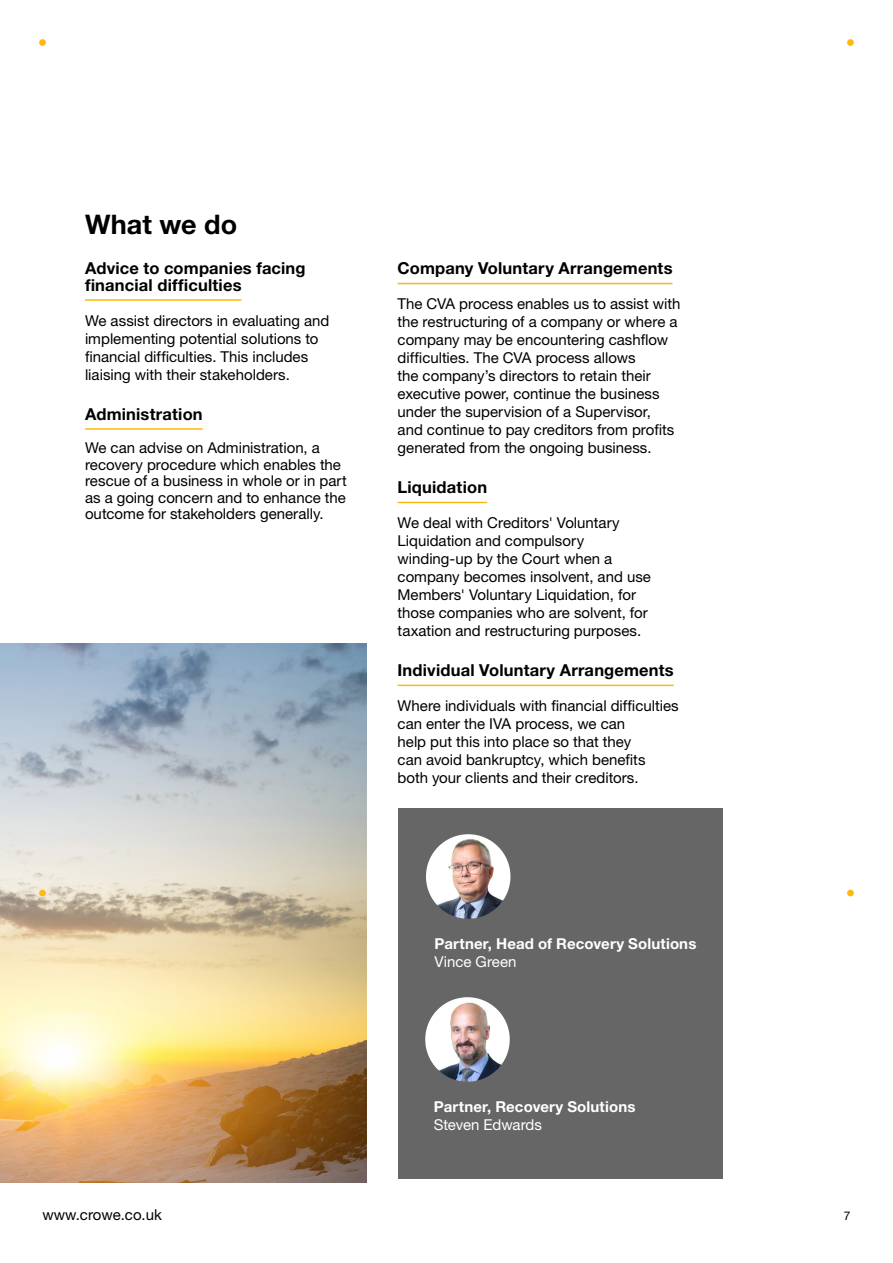
<style>
.page{position:relative;width:893px;height:1263px;background:#fff}
.page>*{position:absolute;margin:0;border:0;box-sizing:border-box;transform-origin:0 0}
.t1{font:700 27px "Helvetica Neue LT Std";letter-spacing:.005em;color:#000}
.t2{font:700 16.5px/16.5px "Helvetica Neue LT Std";letter-spacing:.01em;color:#000}
.t3{font:15px/18px "Helvetica Neue LT Std";color:#000}
.t4{font:700 15px "Helvetica Neue LT Std";letter-spacing:.01em;color:#fff}
.t5{font:15px "Helvetica Neue LT Std";color:#fff}
.t6{font:12px "Helvetica Neue LT Std";color:#000}
</style>
<div class="page">
<img style="left:0;top:643px;width:367px;height:539px">
<hr style="left:85px;top:299px;width:157px;height:2px;background:#fdb913">
<hr style="left:85px;top:428px;width:118px;height:2px;background:#fdb913">
<hr style="left:398px;top:283px;width:274px;height:1px;background:#fdb913">
<hr style="left:398px;top:502px;width:89px;height:1px;background:#fdb913">
<hr style="left:398px;top:685px;width:276px;height:1px;background:#fdb913">
<div style="left:39px;top:890px;width:7px;height:6px;background:#fdb913;border-radius:50%"></div>
<div style="left:847px;top:890px;width:7px;height:6px;background:#fdb913;border-radius:50%"></div>
<div style="left:39px;top:39px;width:7px;height:7px;background:#fdb913;border-radius:50%"></div>
<div style="left:847px;top:39px;width:7px;height:7px;background:#fdb913;border-radius:50%"></div>
<div style="left:399px;top:808px;width:324px;height:371px;background:#666"></div>
<img style="left:426px;top:834px;width:84px;height:85px;border-radius:42px">
<img style="left:425px;top:997px;width:85px;height:85px;border-radius:42px">
<h1 class="t1" style="left:85px;top:208px;width:154px">What we do</h1>
<p class="t2" style="left:85px;top:260px;width:222px">Advice to companies facing financial difficulties</p>
<p class="t3" style="left:85px;top:311px;width:246px">We assist directors in evaluating and implementing potential solutions to financial difficulties. This includes liaising with their stakeholders.</p>
<p class="t2" style="left:85px;top:405px;width:119px">Administration</p>
<p class="t3" style="left:85px;top:439px;width:263px;line-height:16.5px">We can advise on Administration, a recovery procedure which enables the rescue of a business in whole or in part as a going concern and to enhance the outcome for stakeholders generally.</p>
<p class="t2" style="left:398px;top:260px;width:276px">Company Voluntary Arrangements</p>
<p class="t3" style="left:398px;top:295px;width:284px">The CVA process enables us to assist with the restructuring of a company or where a company may be encountering cashflow difficulties. The CVA process allows<br>the company’s directors to retain their executive power, continue the business under the supervision of a Supervisor,<br>and continue to pay creditors from profits generated from the ongoing business.</p>
<p class="t2" style="left:398px;top:479px;width:91px">Liquidation</p>
<p class="t3" style="left:398px;top:514px;width:255px">We deal with Creditors' Voluntary Liquidation and compulsory winding-up by the Court when a company becomes insolvent, and use Members' Voluntary Liquidation, for those companies who are solvent, for taxation and restructuring purposes.</p>
<p class="t2" style="left:398px;top:662px;width:278px">Individual Voluntary Arrangements</p>
<p class="t3" style="left:398px;top:697px;width:283px">Where individuals with financial difficulties can enter the IVA process, we can<br>help put this into place so that they<br>can avoid bankruptcy, which benefits both your clients and their creditors.</p>
<p class="t4" style="left:434px;top:934px;width:263px">Partner, Head of Recovery Solutions</p>
<p class="t5" style="left:434px;top:952px;width:84px">Vince Green</p>
<p class="t4" style="left:434px;top:1097px;width:203px">Partner, Recovery Solutions</p>
<p class="t5" style="left:434px;top:1115px;width:110px">Steven Edwards</p>
<p class="t3" style="left:43px;top:1206px;width:121px">www.crowe.co.uk</p>
<p class="t6" style="left:844px;top:1209px;width:8px">7</p>
</div>
